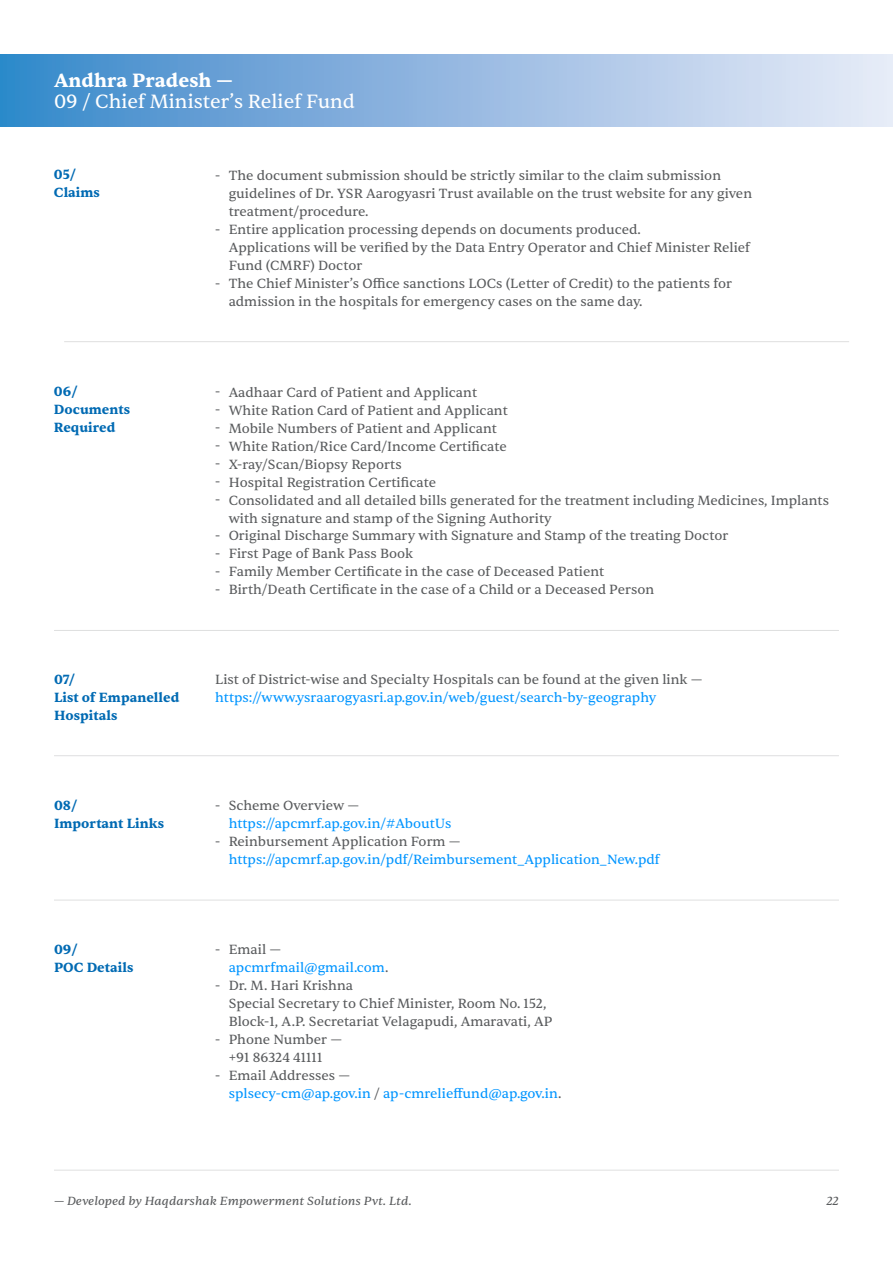
<style>
.page{position:relative;width:893px;height:1263px;background:#fff}
.page>*{position:absolute;margin:0;border:0;box-sizing:border-box;transform-origin:0 0}
.t1{font:19.5px "Sentient";color:#fff}
.t2{font:700 19.5px "Sentient";color:#fff}
.t3{font:13.5px/18px "Sentient";color:#595b5d}
.t4{font:13.5px "Sentient";color:#0195ff}
.t5{font:700 13.5px/18px "Sentient";color:#006ab3}
.t6{font:italic 12px "Sentient";color:#595b5d}
.s1{color:#0195ff}
</style>
<div class="page">
<hr style="left:54px;top:1170px;width:785px;height:1px;background:#595b5d">
<hr style="left:54px;top:900px;width:785px;height:1px;background:#595b5d">
<hr style="left:54px;top:755px;width:785px;height:1px;background:#595b5d">
<hr style="left:54px;top:630px;width:785px;height:1px;background:#595b5d">
<img style="left:0;top:55px;width:893px;height:71px">
<hr style="left:64px;top:341px;width:785px;height:1px;background:#595b5d">
<h1 class="t2" style="left:54px;top:68px;width:181px">Andhra Pradesh —</h1>
<h1 class="t1" style="left:54px;top:90px;width:303px">09 / Chief Minister’s Relief Fund</h1>
<p class="t5" style="left:54px;top:166px;width:48px">05/<br>Claims</p>
<p class="t3" style="left:215px;top:167px;width:7px">-</p>
<p class="t3" style="left:215px;top:221px;width:7px">-</p>
<p class="t3" style="left:215px;top:275px;width:7px">-</p>
<p class="t3" style="left:229px;top:166px;width:525px">The document submission should be strictly similar to the claim submission guidelines of Dr. YSR Aarogyasri Trust available on the trust website for any given treatment/procedure.<br>Entire application processing depends on documents produced.<br>Applications will be verified by the Data Entry Operator and Chief Minister Relief Fund (CMRF) Doctor<br>The Chief Minister’s Office sanctions LOCs (Letter of Credit) to the patients for admission in the hospitals for emergency cases on the same day.</p>
<p class="t5" style="left:54px;top:383px;width:78px">06/<br>Documents<br>Required</p>
<p class="t3" style="left:215px;top:383px;width:7px;text-align:justify">- - - - - - -</p>
<p class="t3" style="left:215px;top:527px;width:7px;text-align:justify">- - - -</p>
<p class="t3" style="left:229px;top:383px;width:602px">Aadhaar Card of Patient and Applicant<br>White Ration Card of Patient and Applicant<br>Mobile Numbers of Patient and Applicant<br>White Ration/Rice Card/Income Certificate<br>X-ray/Scan/Biopsy Reports<br>Hospital Registration Certificate<br>Consolidated and all detailed bills generated for the treatment including Medicines, Implants with signature and stamp of the Signing Authority<br>Original Discharge Summary with Signature and Stamp of the treating Doctor<br>First Page of Bank Pass Book<br>Family Member Certificate in the case of Deceased Patient<br>Birth/Death Certificate in the case of a Child or a Deceased Person</p>
<p class="t5" style="left:54px;top:671px;width:127px">07/<br>List of Empanelled<br>Hospitals</p>
<p class="t5" style="left:54px;top:797px;width:112px">08/<br>Important Links</p>
<p class="t3" style="left:215px;top:671px;width:489px">List of District-wise and Specialty Hospitals can be found at the given link —</p>
<p class="t4" style="left:215px;top:689px;width:443px">https://www.ysraarogyasri.ap.gov.in/web/guest/search-by-geography</p>
<p class="t3" style="left:215px;top:797px;width:7px">-</p>
<p class="t3" style="left:215px;top:833px;width:7px">-</p>
<p class="t3" style="left:229px;top:797px;width:132px">Scheme Overview —</p>
<p class="t4" style="left:229px;top:815px;width:224px">https://apcmrf.ap.gov.in/#AboutUs</p>
<p class="t3" style="left:229px;top:833px;width:233px">Reinbursement Application Form —</p>
<p class="t4" style="left:229px;top:851px;width:433px">https://apcmrf.ap.gov.in/pdf/Reimbursement_Application_New.pdf</p>
<p class="t5" style="left:54px;top:941px;width:81px">09/<br>POC Details</p>
<p class="t3" style="left:215px;top:941px;width:7px">-</p>
<p class="t3" style="left:215px;top:977px;width:7px">-</p>
<p class="t3" style="left:215px;top:1031px;width:7px">-</p>
<p class="t3" style="left:215px;top:1067px;width:7px">-</p>
<p class="t3" style="left:229px;top:941px;width:334px">Email —<br><span class="s1">apcmrfmail@gmail.com</span>.<br>Dr. M. Hari Krishna<br>Special Secretary to Chief Minister, Room No. 152,<br>Block-1, A.P. Secretariat Velagapudi, Amaravati, AP<br>Phone Number —<br>+91 86324 41111<br>Email Addresses —<br><span class="s1">splsecy-cm@ap.gov.in</span> / <span class="s1">ap-cmrelieffund@ap.gov.in</span>.</p>
<p class="t6" style="left:54px;top:1193px;width:359px">— Developed by Haqdarshak Empowerment Solutions Pvt. Ltd.</p>
<p class="t6" style="left:826px;top:1193px;width:14px">22</p>
</div>
